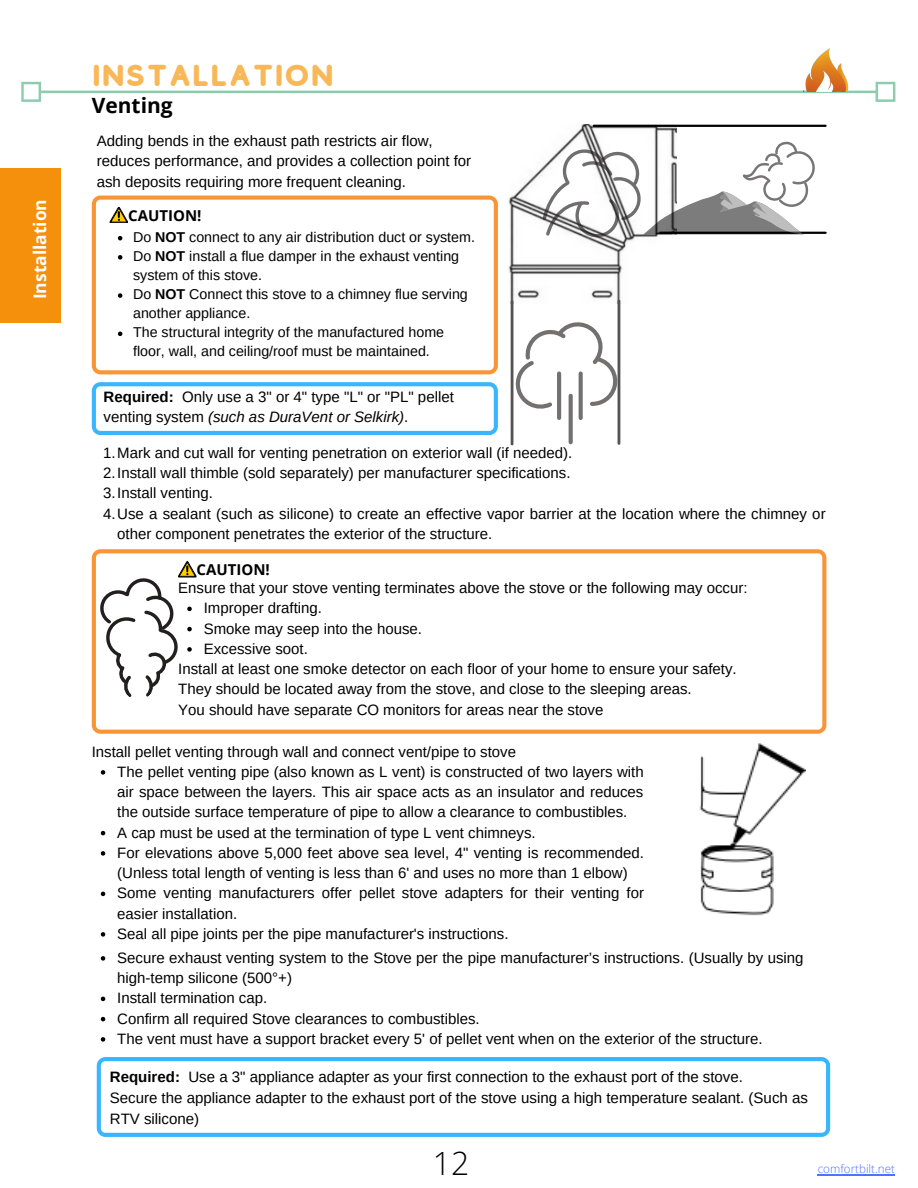
<style>
.page{position:relative;width:918px;height:1188px;background:#fff}
.page>*{position:absolute;margin:0;border:0;box-sizing:border-box;transform-origin:0 0}
.t1{font:300 31.95px "Open Sans";color:#000}
.t2{font:30px "Studly";color:#f8b858}
.t3{font:700 21px "Open Sans";color:#000}
.t4{font:700 17.4px "Open Sans";color:#fff}
.t5{font:15px/20.2px "Arimo";color:#000}
.t6{font:700 15px "Open Sans";color:#000}
.t7{font:14.25px/19.2px "Arimo";color:#000}
.t8{font:300 11.7px "Open Sans";color:#5271ff}
.s1{font-weight:700}
.s2{font-style:italic}
</style>
<div class="page">
<svg style="left:21px;top:82px;width:874px;height:20px"></svg>
<img style="left:804px;top:49px;width:45px;height:43px">
<div style="left:0;top:169px;width:61px;height:154px;background:#f4900c"></div>
<hr style="left:818px;top:1175px;width:77px;height:1px;background:#5271ff">
<svg style="left:101px;top:770px;width:4px;height:5px"></svg>
<svg style="left:101px;top:831px;width:4px;height:4px"></svg>
<svg style="left:101px;top:851px;width:4px;height:5px"></svg>
<svg style="left:101px;top:892px;width:4px;height:4px"></svg>
<svg style="left:101px;top:932px;width:4px;height:5px"></svg>
<img style="left:699px;top:744px;width:107px;height:172px">
<svg style="left:101px;top:956px;width:4px;height:5px"></svg>
<svg style="left:101px;top:997px;width:4px;height:4px"></svg>
<svg style="left:101px;top:1017px;width:4px;height:4px"></svg>
<svg style="left:101px;top:1037px;width:4px;height:5px"></svg>
<svg style="left:92px;top:196px;width:406px;height:178px"></svg>
<svg style="left:118px;top:236px;width:4px;height:4px"></svg>
<svg style="left:118px;top:255px;width:4px;height:5px"></svg>
<svg style="left:118px;top:293px;width:4px;height:5px"></svg>
<svg style="left:118px;top:332px;width:4px;height:4px"></svg>
<svg style="left:92px;top:382px;width:406px;height:53px"></svg>
<svg style="left:110px;top:207px;width:18px;height:16px"></svg>
<svg style="left:92px;top:549px;width:734px;height:185px"></svg>
<svg style="left:92px;top:561px;width:104px;height:139px"></svg>
<img style="left:509px;top:125px;width:167px;height:179px">
<hr style="left:618px;top:301px;width:2px;height:143px;background:#545454">
<hr style="left:660px;top:232px;width:166px;height:2px;background:#000">
<hr style="left:594px;top:125px;width:232px;height:2px;background:#000">
<svg style="left:513px;top:322px;width:105px;height:91px"></svg>
<hr style="left:557px;top:374px;width:4px;height:44px;background:#737070">
<svg style="left:579px;top:374px;width:4px;height:44px"></svg>
<svg style="left:569px;top:396px;width:4px;height:46px"></svg>
<svg style="left:543px;top:141px;width:272px;height:99px"></svg>
<hr style="left:511px;top:301px;width:2px;height:143px;background:#545454">
<svg style="left:97px;top:1057px;width:733px;height:80px"></svg>
<p class="t4" style="left:27px;top:299px;width:102px;rotate:-90deg">Installation</p>
<h2 class="t2" style="left:92px;top:59px;width:244px">INSTALLATION</h2>
<h3 class="t3" style="left:92px;top:91px;width:82px">Venting</h3>
<p class="t5" style="left:97px;top:130px;width:376px;line-height:20.7px">Adding bends in the exhaust path restricts air flow, reduces performance, and provides a collection point for ash deposits requiring more frequent cleaning.</p>
<p class="t6" style="left:128px;top:205px;width:75px">CAUTION!</p>
<p class="t7" style="left:133px;top:227px;width:343px">Do <span class="s1">NOT</span> connect to any air distribution duct or system.<br>Do <span class="s1">NOT</span> install a flue damper in the exhaust venting system of this stove.<br>Do <span class="s1">NOT</span> Connect this stove to a chimney flue serving another appliance.<br>The structural integrity of the manufactured home floor, wall, and ceiling/roof must be maintained.</p>
<p class="t5" style="left:104px;top:387px;width:352px"><span class="s1">Required:</span> Only use a 3" or 4" type "L" or "PL" pellet venting system <span class="s2">(such as DuraVent or Selkirk)</span>.</p>
<p class="t5" style="left:103px;top:443px;width:471px">1.Mark and cut wall for venting penetration on exterior wall (if needed).</p>
<p class="t5" style="left:103px;top:463px;width:469px">2.Install wall thimble (sold separately) per manufacturer specifications.</p>
<p class="t5" style="left:103px;top:483px;width:111px">3.Install venting.</p>
<p class="t5" style="left:103px;top:503px;width:724px">4.Use a sealant (such as silicone) to create an effective vapor barrier at the location where the chimney or</p>
<p class="t5" style="left:117px;top:524px;width:377px">other component penetrates the exterior of the structure.</p>
<p class="t6" style="left:197px;top:559px;width:75px">CAUTION!</p>
<p class="t5" style="left:178px;top:578px;width:571px">Ensure that your stove venting terminates above the stove or the following may occur:</p>
<p class="t5" style="left:204px;top:598px;width:220px">Improper drafting.<br>Smoke may seep into the house.<br>Excessive soot.</p>
<p class="t5" style="left:178px;top:659px;width:560px">Install at least one smoke detector on each floor of your home to ensure your safety.<br>They should be located away from the stove, and close to the sleeping areas.<br>You should have separate CO monitors for areas near the stove</p>
<p class="t5" style="left:92px;top:741px;width:426px">Install pellet venting through wall and connect vent/pipe to stove</p>
<p class="t5" style="left:117px;top:762px;width:528px">The pellet venting pipe (also known as L vent) is constructed of two layers with air space between the layers. This air space acts as an insulator and reduces the outside surface temperature of pipe to allow a clearance to combustibles.<br>A cap must be used at the termination of type L vent chimneys.<br>For elevations above 5,000 feet above sea level, 4" venting is recommended. (Unless total length of venting is less than 6' and uses no more than 1 elbow)<br>Some venting manufacturers offer pellet stove adapters for their venting for easier installation.<br>Seal all pipe joints per the pipe manufacturer's instructions.</p>
<p class="t5" style="left:117px;top:948px;width:688px">Secure exhaust venting system to the Stove per the pipe manufacturer’s instructions. (Usually by using high-temp silicone (500°+)<br>Install termination cap.<br>Confirm all required Stove clearances to combustibles.<br>The vent must have a support bracket every 5' of pellet vent when on the exterior of the structure.</p>
<p class="t5" style="left:110px;top:1067px;width:700px;line-height:20.7px"><span class="s1">Required:</span> Use a 3" appliance adapter as your first connection to the exhaust port of the stove.<br>Secure the appliance adapter to the exhaust port of the stove using a high temperature sealant. (Such as<br>RTV silicone)</p>
<h1 class="t1" style="left:433px;top:1141px;width:38px">12</h1>
<p class="t8" style="left:818px;top:1161px;width:79px">comfortbilt.net</p>
</div>
